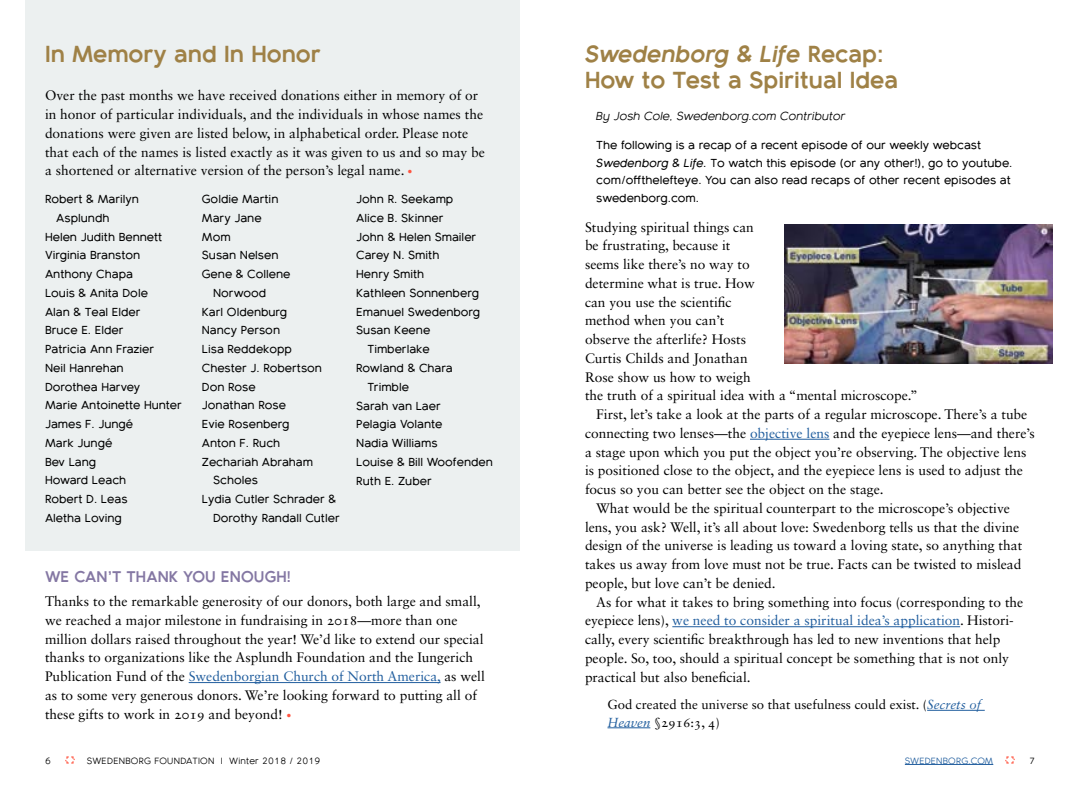
<style>
.page{position:relative;width:1080px;height:810px;background:#fff}
.page>*{position:absolute;margin:0;border:0;box-sizing:border-box;transform-origin:0 0}
.t1{font:700 22.5px/26.2px "Bambino New";color:#9f8146}
.t2{font:700 15px "Bambino New";letter-spacing:.01em;color:#8477a3}
.t3{font:13.75px/18.8px "Sabon LT Std";color:#000}
.t4{font:13.75px "Sabon LT Std";color:#215e9e}
.t5{font:13.12px/17.5px "Sabon LT Std";color:#000}
.t6{font:600 11.25px/17.5px "Bambino New";color:#000}
.t7{font:italic 11.25px "Bambino New";color:#000}
.t8{font:8.75px "Bambino New";letter-spacing:.025em;color:#000}
.t9{font:8.75px "Bambino New";letter-spacing:.025em;color:#215e9e}
.s1{font-size:10px;color:#ff5541}
.s2{color:#215e9e}
.s3{font-style:italic}
.s4{color:#000}
.s5{font-style:italic;color:#215e9e}
</style>
<div class="page">
<div style="left:25px;top:0;width:495px;height:551px;background:#ecf0f0"></div>
<svg style="left:1005px;top:756px;width:10px;height:8px"></svg>
<svg style="left:65px;top:756px;width:10px;height:8px"></svg>
<img style="left:785px;top:225px;width:268px;height:139px">
<hr style="left:905px;top:764px;width:88px;height:1px;background:#215e9e">
<hr style="left:189px;top:682px;width:252px;height:1px;background:#215e9e">
<hr style="left:750px;top:439px;width:79px;height:1px;background:#215e9e">
<hr style="left:672px;top:626px;width:288px;height:1px;background:#215e9e">
<hr style="left:927px;top:710px;width:58px;height:1px;background:#215e9e">
<hr style="left:608px;top:727px;width:42px;height:1px;background:#215e9e">
<h1 class="t1" style="left:45px;top:38px;width:278px">In Memory and In Honor</h1>
<p class="t3" style="left:45px;top:86px;width:442px">Over the past months we have received donations either in memory of or in honor of particular individuals, and the individuals in whose names the donations were given are listed below, in alphabetical order. Please note that each of the names is listed exactly as it was given to us and so may be a shortened or alternative version of the person’s legal name. <span class="s1">•</span></p>
<p class="t6" style="left:45px;top:189px;width:96px">Robert &amp; Marilyn</p>
<p class="t6" style="left:56px;top:208px;width:55px">Asplundh</p>
<p class="t6" style="left:45px;top:227px;width:119px">Helen Judith Bennett</p>
<p class="t6" style="left:45px;top:245px;width:97px">Virginia Branston</p>
<p class="t6" style="left:45px;top:264px;width:90px">Anthony Chapa</p>
<p class="t6" style="left:45px;top:283px;width:104px">Louis &amp; Anita Dole</p>
<p class="t6" style="left:45px;top:302px;width:97px">Alan &amp; Teal Elder</p>
<p class="t6" style="left:45px;top:320px;width:80px">Bruce E. Elder</p>
<p class="t6" style="left:45px;top:339px;width:111px">Patricia Ann Frazier</p>
<p class="t6" style="left:45px;top:358px;width:80px">Neil Hanrehan</p>
<p class="t6" style="left:45px;top:377px;width:97px">Dorothea Harvey</p>
<p class="t6" style="left:45px;top:395px;width:138px">Marie Antoinette Hunter</p>
<p class="t6" style="left:45px;top:414px;width:90px">James F. Jungé</p>
<p class="t6" style="left:45px;top:433px;width:69px">Mark Jungé</p>
<p class="t6" style="left:45px;top:452px;width:53px">Bev Lang</p>
<p class="t6" style="left:45px;top:470px;width:83px">Howard Leach</p>
<p class="t6" style="left:45px;top:489px;width:84px">Robert D. Leas</p>
<p class="t6" style="left:45px;top:508px;width:78px">Aletha Loving</p>
<p class="t6" style="left:202px;top:189px;width:78px">Goldie Martin</p>
<p class="t6" style="left:202px;top:208px;width:61px">Mary Jane</p>
<p class="t6" style="left:202px;top:227px;width:30px">Mom</p>
<p class="t6" style="left:202px;top:245px;width:78px">Susan Nelsen</p>
<p class="t6" style="left:202px;top:264px;width:90px">Gene &amp; Collene</p>
<p class="t6" style="left:213px;top:283px;width:55px">Norwood</p>
<p class="t6" style="left:202px;top:302px;width:87px">Karl Oldenburg</p>
<p class="t6" style="left:202px;top:320px;width:80px">Nancy Person</p>
<p class="t6" style="left:202px;top:339px;width:92px">Lisa Reddekopp</p>
<p class="t6" style="left:202px;top:358px;width:122px">Chester J. Robertson</p>
<p class="t6" style="left:202px;top:377px;width:55px">Don Rose</p>
<p class="t6" style="left:202px;top:395px;width:86px">Jonathan Rose</p>
<p class="t6" style="left:202px;top:414px;width:89px">Evie Rosenberg</p>
<p class="t6" style="left:202px;top:433px;width:80px">Anton F. Ruch</p>
<p class="t6" style="left:202px;top:452px;width:113px">Zechariah Abraham</p>
<p class="t6" style="left:213px;top:470px;width:46px">Scholes</p>
<p class="t6" style="left:202px;top:489px;width:136px">Lydia Cutler Schrader &amp;</p>
<p class="t6" style="left:213px;top:508px;width:128px">Dorothy Randall Cutler</p>
<p class="t6" style="left:356px;top:189px;width:99px">John R. Seekamp</p>
<p class="t6" style="left:356px;top:208px;width:89px">Alice B. Skinner</p>
<p class="t6" style="left:356px;top:227px;width:122px">John &amp; Helen Smailer</p>
<p class="t6" style="left:356px;top:245px;width:85px">Carey N. Smith</p>
<p class="t6" style="left:356px;top:264px;width:70px">Henry Smith</p>
<p class="t6" style="left:356px;top:283px;width:124px">Kathleen Sonnenberg</p>
<p class="t6" style="left:356px;top:302px;width:126px">Emanuel Swedenborg</p>
<p class="t6" style="left:356px;top:320px;width:76px">Susan Keene</p>
<p class="t6" style="left:367px;top:339px;width:64px">Timberlake</p>
<p class="t6" style="left:356px;top:358px;width:98px">Rowland &amp; Chara</p>
<p class="t6" style="left:367px;top:377px;width:43px">Trimble</p>
<p class="t6" style="left:356px;top:395px;width:86px">Sarah van Laer</p>
<p class="t6" style="left:356px;top:414px;width:88px">Pelagia Volante</p>
<p class="t6" style="left:356px;top:433px;width:83px">Nadia Williams</p>
<p class="t6" style="left:356px;top:452px;width:138px">Louise &amp; Bill Woofenden</p>
<p class="t6" style="left:356px;top:471px;width:77px">Ruth E. Zuber</p>
<p class="t2" style="left:45px;top:563px;width:247px">WE CAN’T THANK YOU ENOUGH!</p>
<p class="t3" style="left:45px;top:592px;width:441px">Thanks to the remarkable generosity of our donors, both large and small, we reached a major milestone in fundraising in 2018—more than one million dollars raised throughout the year! We’d like to extend our special thanks to organizations like the Asplundh Foundation and the Iungerich Publication Fund of the <span class="s2">Swedenborgian Church of North America,</span> as well as to some very generous donors. We’re looking forward to putting all of these gifts to work in 2019 and beyond! <span class="s1">•</span></p>
<h1 class="t1" style="left:585px;top:38px;width:315px"><span class="s3">Swedenborg &amp; Life</span> Recap:<br>How to Test a Spiritual Idea</h1>
<p class="t7" style="left:596px;top:107px;width:251px">By Josh Cole, Swedenborg.com Contributor</p>
<p class="t6" style="left:596px;top:135px;width:418px">The following is a recap of a recent episode of our weekly webcast <span class="s3">Swedenborg &amp; Life.</span> To watch this episode (or any other!), go to youtube. com/offthelefteye. You can also read recaps of other recent episodes at swedenborg.com.</p>
<p class="t3" style="left:585px;top:217px;width:170px">Studying spiritual things can</p>
<p class="t3" style="left:585px;top:236px;width:147px">be frustrating, because it</p>
<p class="t3" style="left:585px;top:255px;width:166px">seems like there’s no way to</p>
<p class="t3" style="left:585px;top:274px;width:171px">determine what is true. How</p>
<p class="t3" style="left:585px;top:292px;width:148px">can you use the scientific</p>
<p class="t3" style="left:585px;top:311px;width:141px">method when you can’t</p>
<p class="t3" style="left:585px;top:330px;width:163px">observe the afterlife? Hosts</p>
<p class="t3" style="left:585px;top:349px;width:164px">Curtis Childs and Jonathan</p>
<p class="t3" style="left:585px;top:367px;width:167px">Rose show us how to weigh</p>
<p class="t3" style="left:585px;top:386px;width:334px">the truth of a spiritual idea with a “mental microscope.”</p>
<p class="t3" style="left:596px;top:405px;width:433px">First, let’s take a look at the parts of a regular microscope. There’s a tube</p>
<p class="t3" style="left:585px;top:424px;width:451px">connecting two lenses—the <span class="s2">objective lens</span> and the eyepiece lens—and there’s</p>
<p class="t3" style="left:585px;top:442px;width:443px">a stage upon which you put the object you’re observing. The objective lens</p>
<p class="t3" style="left:585px;top:461px;width:440px">is positioned close to the object, and the eyepiece lens is used to adjust the</p>
<p class="t3" style="left:585px;top:480px;width:300px">focus so you can better see the object on the stage.</p>
<p class="t3" style="left:596px;top:499px;width:415px">What would be the spiritual counterpart to the microscope’s objective</p>
<p class="t3" style="left:585px;top:517px;width:436px">lens, you ask? Well, it’s all about love: Swedenborg tells us that the divine</p>
<p class="t3" style="left:585px;top:536px;width:439px">design of the universe is leading us toward a loving state, so anything that</p>
<p class="t3" style="left:585px;top:555px;width:438px">takes us away from love must not be true. Facts can be twisted to mislead</p>
<p class="t3" style="left:585px;top:574px;width:192px">people, but love can’t be denied.</p>
<p class="t3" style="left:596px;top:592px;width:429px">As for what it takes to bring something into focus (corresponding to the</p>
<p class="t4" style="left:585px;top:612px;width:430px"><span class="s4">eyepiece lens),</span> we need to consider a spiritual idea’s application<span class="s4">. Histori-</span></p>
<p class="t3" style="left:585px;top:630px;width:417px">cally, every scientific breakthrough has led to new inventions that help</p>
<p class="t3" style="left:585px;top:649px;width:426px">people. So, too, should a spiritual concept be something that is not only</p>
<p class="t3" style="left:585px;top:667px;width:167px">practical but also beneficial.</p>
<p class="t5" style="left:608px;top:696px;width:375px">God created the universe so that usefulness could exist. (<span class="s5">Secrets of<br>Heaven</span> §2916:3, 4)</p>
<p class="t8" style="left:45px;top:753px;width:7px">6</p>
<p class="t8" style="left:87px;top:753px;width:235px">SWEDENBORG FOUNDATION l Winter 2018 / 2019</p>
<p class="t9" style="left:905px;top:753px;width:90px">SWEDENBORG.COM</p>
<p class="t8" style="left:1029px;top:753px;width:7px">7</p>
</div>
